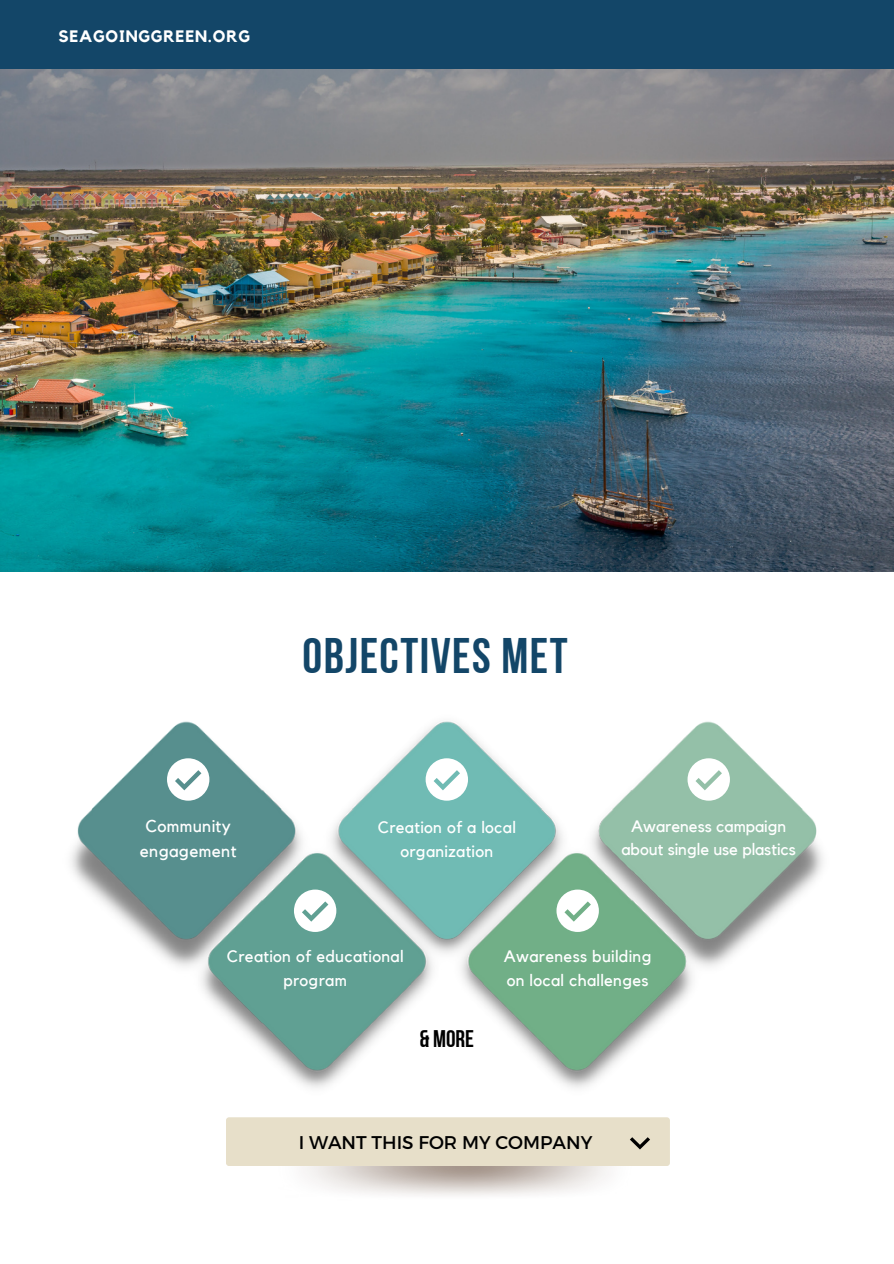
<style>
.page{position:relative;width:894px;height:1264px;background:#fff}
.page>*{position:absolute;margin:0;border:0;box-sizing:border-box;transform-origin:0 0}
.t1{font:49.8px "Bebas Neue Cyrillic";letter-spacing:.03em;color:#134668}
.t2{font:24px "Bebas Neue Cyrillic";color:#000}
.t3{font:18.45px "Montserrat";color:#000}
.t4{font:17.1px/24.8px "Kollektif";letter-spacing:.02em;color:#fff;text-align:center}
.t5{font:16.5px/23.7px "Kollektif";letter-spacing:.02em;color:#fff;text-align:center}
.t6{font:16.5px/22.5px "Kollektif";color:#fff;text-align:center}
.t7{font:700 16.5px "Kollektif";letter-spacing:.05em;color:#fff}
</style>
<div class="page">
<img style="left:0;top:68px;width:893px;height:504px">
<div style="left:0;top:0;width:893px;height:68px;background:#134668"></div>
<img style="left:70px;top:721px;width:753px;height:367px">
<svg style="left:167px;top:758px;width:42px;height:42px"></svg>
<svg style="left:294px;top:889px;width:42px;height:43px"></svg>
<svg style="left:425px;top:758px;width:43px;height:42px"></svg>
<svg style="left:556px;top:889px;width:42px;height:43px"></svg>
<svg style="left:687px;top:758px;width:42px;height:42px"></svg>
<div style="left:226px;top:1117px;width:443px;height:48px;background:#e7dfc9;border-radius:3px"></div>
<svg style="left:630px;top:1137px;width:20px;height:12px"></svg>
<p class="t7" style="left:58px;top:29px;width:193px">SEAGOINGGREEN.ORG</p>
<p class="t4" style="left:140px;top:814px;width:98px">Community engagement</p>
<h1 class="t1" style="left:302px;top:635px;width:266px">OBJECTIVES MET</h1>
<p class="t5" style="left:377px;top:816px;width:140px">Creation of a local organization</p>
<p class="t6" style="left:621px;top:815px;width:176px">Awareness campaign about single use plastics</p>
<p class="t5" style="left:227px;top:945px;width:178px">Creation of educational program</p>
<h2 class="t2" style="left:419px;top:1028px;width:56px">&amp; MORE</h2>
<p class="t5" style="left:503px;top:945px;width:149px;text-align:left">Awareness building on local challenges</p>
<p class="t3" style="left:298px;top:1130px;width:295px">I WANT THIS FOR MY COMPANY</p>
</div>
